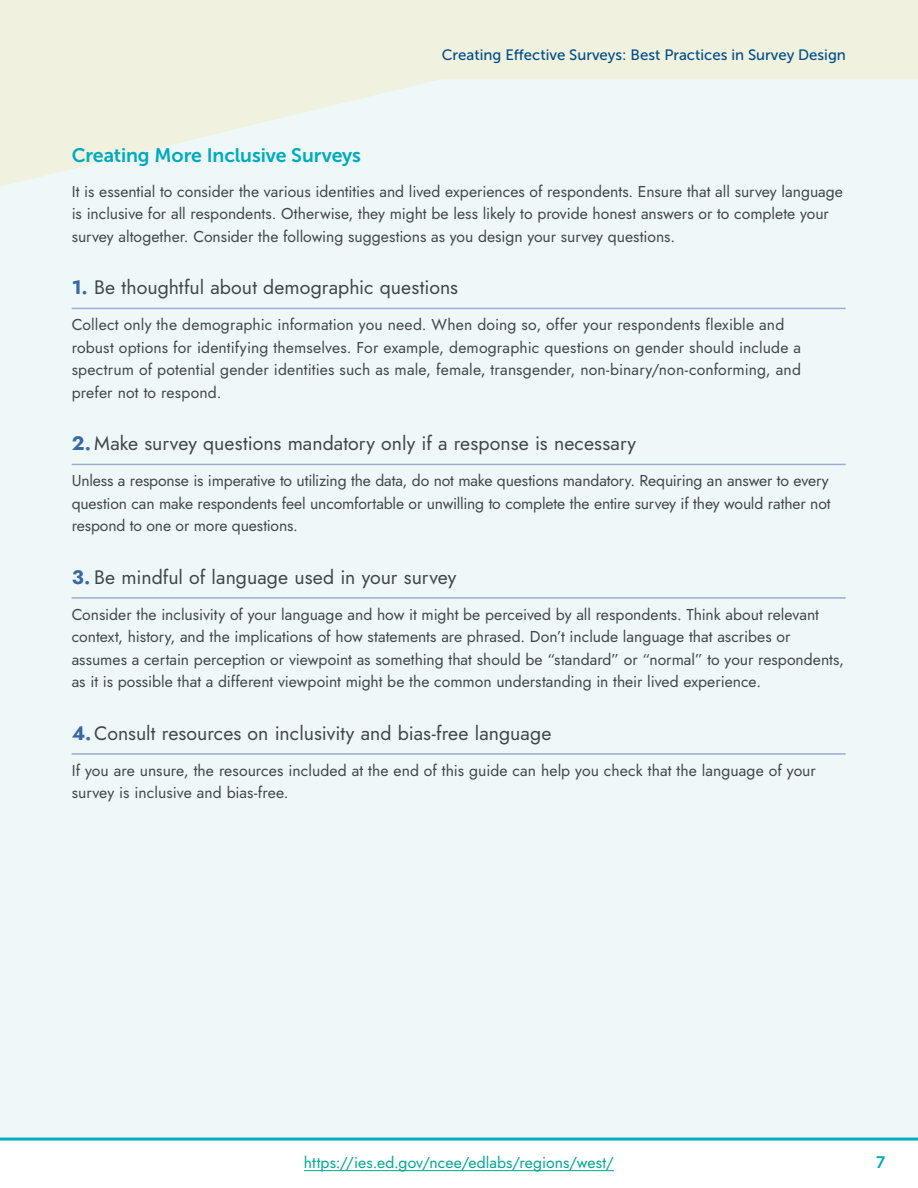
<style>
.page{position:relative;width:918px;height:1188px;background:#fff}
.page>*{position:absolute;margin:0;border:0;box-sizing:border-box;transform-origin:0 0}
.t1{font:19.5px "Jost";letter-spacing:.005em;color:#42474a}
.t2{font:19.5px "Museo Sans 700";letter-spacing:-.005em;color:#00abc0}
.t3{font:16.5px "Museo Sans 700";color:#00abc0}
.t4{font:15.75px/22.5px "Jost";color:#42474a}
.t5{font:15.75px "Jost";letter-spacing:.005em;color:#00a994}
.t6{font:15px "Museo Sans 500";color:#004d89}
.s1{font-weight:700;color:#3a68a5}
</style>
<div class="page">
<div style="left:0;top:0;width:918px;height:1139px;background:#eff8f9"></div>
<hr style="left:304px;top:1170px;width:310px;height:1px;background:#00a994">
<hr style="left:0;top:1138px;width:918px;height:3px;background:#00abbf">
<svg style="left:0;top:0;width:918px;height:187px;fill:#f0f2df"></svg>
<hr style="left:72px;top:308px;width:774px;height:1px;background:#9baecf">
<hr style="left:72px;top:464px;width:774px;height:1px;background:#9baecf">
<hr style="left:72px;top:597px;width:774px;height:2px;background:#9baecf">
<hr style="left:72px;top:753px;width:774px;height:2px;background:#9baecf">
<p class="t6" style="left:442px;top:46px;width:406px">Creating Effective Surveys: Best Practices in Survey Design</p>
<h3 class="t2" style="left:72px;top:145px;width:291px">Creating More Inclusive Surveys</h3>
<p class="t4" style="left:72px;top:180px;width:773px">It is essential to consider the various identities and lived experiences of respondents. Ensure that all survey language is inclusive for all respondents. Otherwise, they might be less likely to provide honest answers or to complete your survey altogether. Consider the following suggestions as you design your survey questions.</p>
<p class="t1" style="left:72px;top:274px;width:388px"><span class="s1">1.</span> Be thoughtful about demographic questions</p>
<p class="t4" style="left:72px;top:314px;width:731px">Collect only the demographic information you need. When doing so, offer your respondents flexible and robust options for identifying themselves. For example, demographic questions on gender should include a spectrum of potential gender identities such as male, female, transgender, non-binary/non-conforming, and prefer not to respond.</p>
<p class="t1" style="left:72px;top:430px;width:566px"><span class="s1">2.</span> Make survey questions mandatory only if a response is necessary</p>
<p class="t4" style="left:72px;top:470px;width:760px;text-align:justify">Unless a response is imperative to utilizing the data, do not make questions mandatory. Requiring an answer to every question can make respondents feel uncomfortable or unwilling to complete the entire survey if they would rather not respond to one or more questions.</p>
<p class="t1" style="left:72px;top:564px;width:386px"><span class="s1">3.</span> Be mindful of language used in your survey</p>
<p class="t4" style="left:72px;top:603px;width:774px">Consider the inclusivity of your language and how it might be perceived by all respondents. Think about relevant context, history, and the implications of how statements are phrased. Don’t include language that ascribes or assumes a certain perception or viewpoint as something that should be “standard” or “normal” to your respondents, as it is possible that a different viewpoint might be the common understanding in their lived experience.</p>
<p class="t1" style="left:72px;top:720px;width:481px"><span class="s1">4.</span> Consult resources on inclusivity and bias-free language</p>
<p class="t4" style="left:72px;top:759px;width:746px">If you are unsure, the resources included at the end of this guide can help you check that the language of your survey is inclusive and bias-free.</p>
<p class="t5" style="left:304px;top:1151px;width:312px">https://ies.ed.gov/ncee/edlabs/regions/west/</p>
<p class="t3" style="left:876px;top:1154px;width:10px">7</p>
</div>
